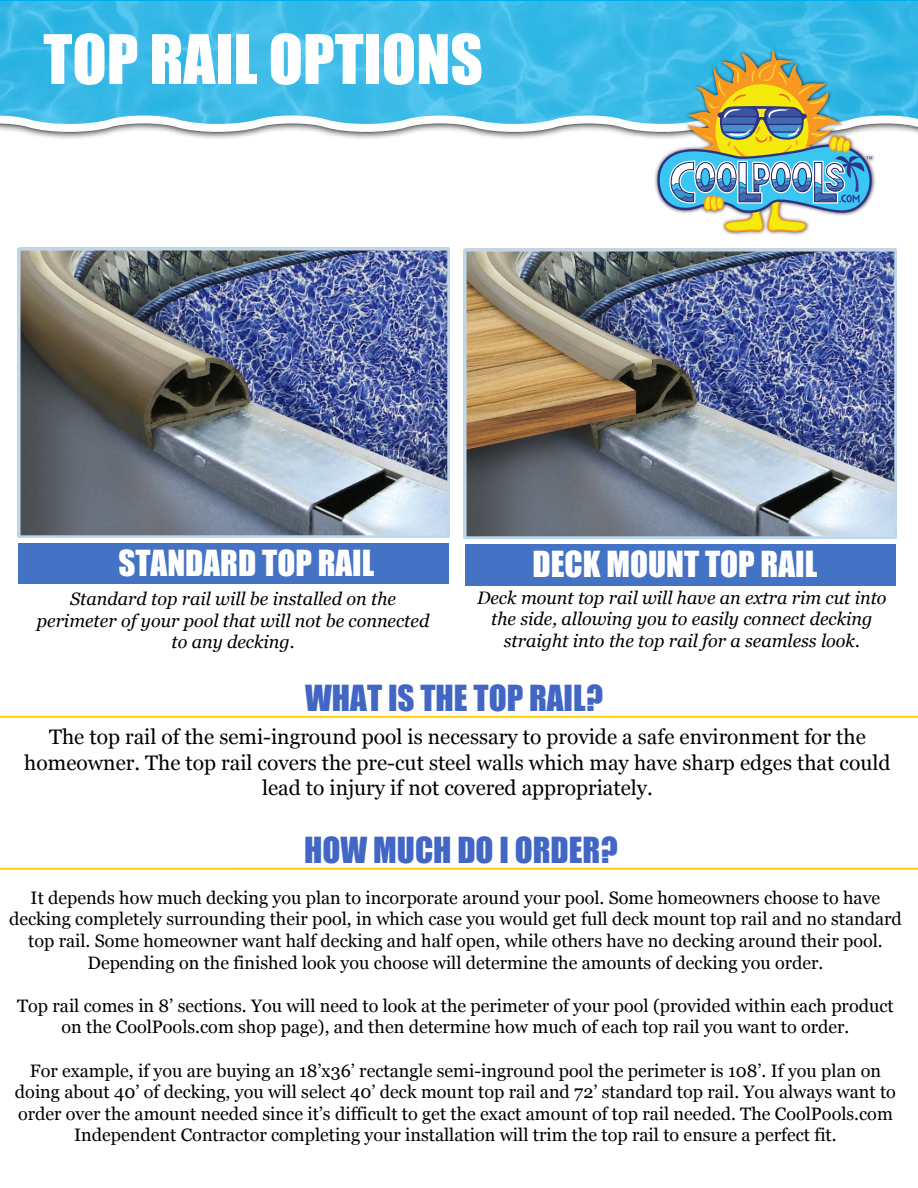
<style>
.page{position:relative;width:918px;height:1188px;background:#fff}
.page>*{position:absolute;margin:0;border:0;box-sizing:border-box;transform-origin:0 0}
.t1{font:63px "Impact";color:#fff}
.t2{font:33px "Impact";color:#4166c4}
.t3{font:33px "Impact";color:#fff}
.t4{font:21px/25.2px "Georgia";color:#000;text-align:center}
.t5{font:18px/21.6px "Georgia";color:#000;text-align:center}
.t6{font:italic 18px/21.6px "Georgia";color:#000;text-align:center}
</style>
<div class="page">
<svg style="left:26px;top:133px;width:892px;height:6px"></svg>
<svg style="left:0;top:125px;width:918px;height:8px"></svg>
<img style="left:0;top:1px;width:918px;height:124px">
<div style="left:653px;top:47px;width:223px;height:189px;background:#000;opacity:.76"></div>
<svg style="left:657px;top:50px;width:215px;height:186px"></svg>
<hr style="left:0;top:716px;width:918px;height:2px;background:#ffcd03">
<img style="left:17px;top:248px;width:433px;height:290px">
<img style="left:463px;top:248px;width:434px;height:291px">
<div style="left:19px;top:543px;width:430px;height:41px;background:#4472c4"></div>
<div style="left:466px;top:545px;width:430px;height:40px;background:#4472c4"></div>
<hr style="left:0;top:868px;width:918px;height:2px;background:#ffcd03">
<h1 class="t1" style="left:43px;top:10px;width:441px">TOP RAIL OPTIONS</h1>
<h2 class="t3" style="left:118px;top:538px;width:257px">STANDARD TOP RAIL</h2>
<h2 class="t3" style="left:533px;top:538px;width:286px">DECK MOUNT TOP RAIL</h2>
<p class="t6" style="left:37px;top:587px;width:394px">Standard top rail will be installed on the perimeter of your pool that will not be connected to any decking.</p>
<p class="t6" style="left:477px;top:586px;width:411px">Deck mount top rail will have an extra rim cut into the side, allowing you to easily connect decking straight into the top rail for a seamless look.</p>
<h2 class="t2" style="left:305px;top:672px;width:299px">WHAT IS THE TOP RAIL?</h2>
<p class="t4" style="left:24px;top:724px;width:868px">The top rail of the semi-inground pool is necessary to provide a safe environment for the homeowner. The top rail covers the pre-cut steel walls which may have sharp edges that could lead to injury if not covered appropriately.</p>
<h2 class="t2" style="left:304px;top:825px;width:315px">HOW MUCH DO I ORDER?</h2>
<p class="t5" style="left:9px;top:886px;width:894px">It depends how much decking you plan to incorporate around your pool. Some homeowners choose to have decking completely surrounding their pool, in which case you would get full deck mount top rail and no standard top rail. Some homeowner want half decking and half open, while others have no decking around their pool.<br>Depending on the finished look you choose will determine the amounts of decking you order.</p>
<p class="t5" style="left:17px;top:994px;width:878px">Top rail comes in 8’ sections. You will need to look at the perimeter of your pool (provided within each product on the CoolPools.com shop page), and then determine how much of each top rail you want to order.</p>
<p class="t5" style="left:15px;top:1059px;width:883px">For example, if you are buying an 18’x36’ rectangle semi-inground pool the perimeter is 108’. If you plan on doing about 40’ of decking, you will select 40’ deck mount top rail and 72’ standard top rail. You always want to order over the amount needed since it’s difficult to get the exact amount of top rail needed. The CoolPools.com Independent Contractor completing your installation will trim the top rail to ensure a perfect fit.</p>
</div>
